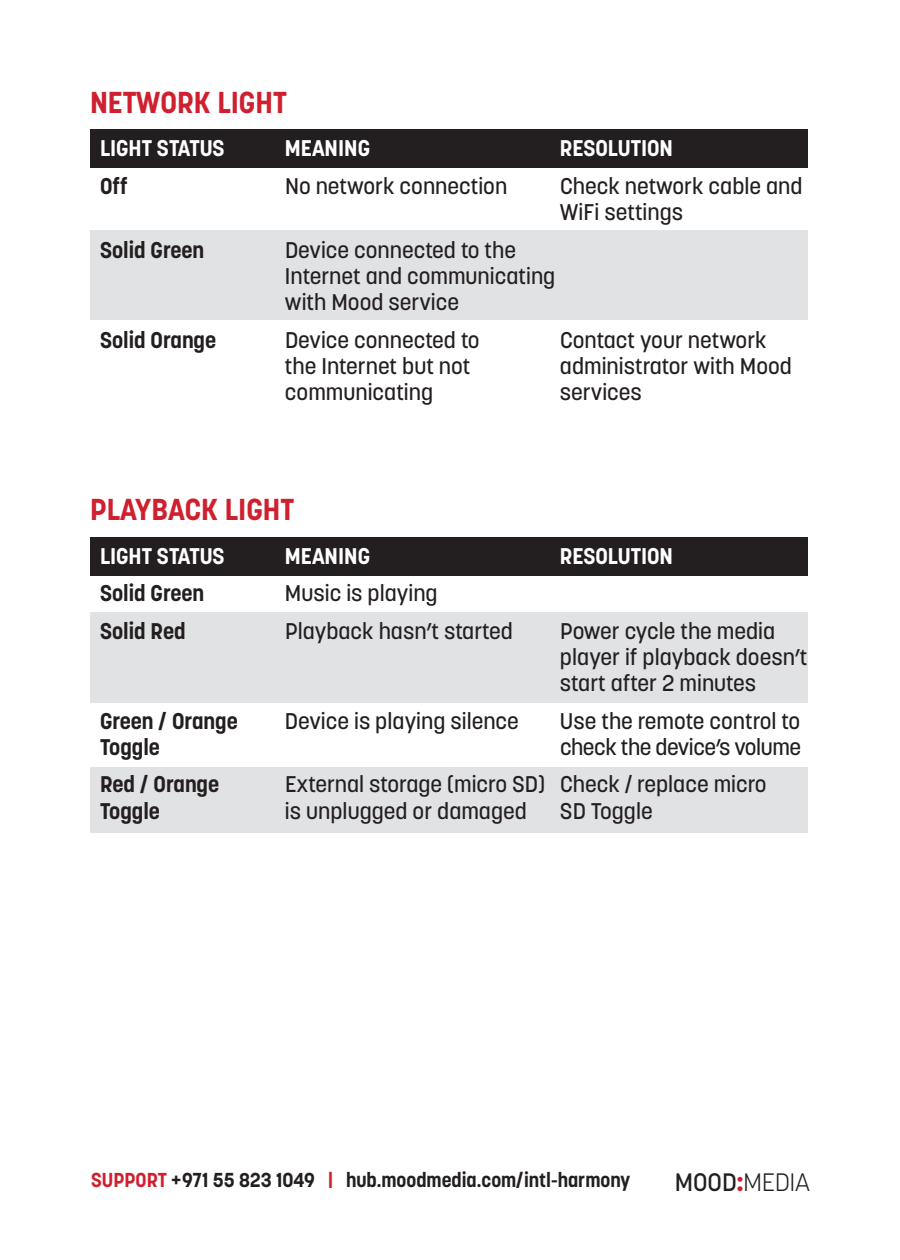
<style>
.page{position:relative;width:900px;height:1260px;background:#fff}
.page>*{position:absolute;margin:0;border:0;box-sizing:border-box;transform-origin:0 0}
.t1{font:700 30px "Korolev";color:#cf202f}
.t2{font:300 25px "Korolev";color:#231f20}
.t3{font:500 22.5px/26.2px "Korolev";color:#231f20}
.t4{font:700 22.5px "Korolev";color:#231f20}
.t5{font:700 22.5px "Korolev";color:#fff}
.t6{font:500 22.5px "Korolev";letter-spacing:-.02em;color:#231f20}
.t7{font:700 20px "Korolev";color:#231f20}
.s1{color:#cf202f}
.s2{font-weight:500}
.s3{font-weight:800;color:#cf202f}
</style>
<div class="page">
<div style="left:90px;top:129px;width:718px;height:39px;background:#231f20"></div>
<div style="left:90px;top:537px;width:718px;height:39px;background:#231f20"></div>
<div style="left:90px;top:230px;width:718px;height:90px;background:#e1e2e4"></div>
<div style="left:90px;top:613px;width:718px;height:90px;background:#e1e2e4"></div>
<div style="left:90px;top:767px;width:718px;height:65px;background:#e1e2e4"></div>
<p class="t1" style="left:90px;top:83px;width:198px">NETWORK LIGHT</p>
<p class="t5" style="left:100px;top:134px;width:126px">LIGHT STATUS</p>
<p class="t5" style="left:285px;top:134px;width:87px">MEANING</p>
<p class="t5" style="left:560px;top:134px;width:115px">RESOLUTION</p>
<p class="t4" style="left:100px;top:172px;width:29px">Off</p>
<p class="t3" style="left:285px;top:173px;width:224px">No network connection</p>
<p class="t3" style="left:560px;top:173px;width:244px">Check network cable and<br>WiFi settings</p>
<p class="t4" style="left:100px;top:235px;width:106px">Solid Green</p>
<p class="t3" style="left:285px;top:236px;width:272px">Device connected to the<br>Internet and communicating with Mood service</p>
<p class="t4" style="left:100px;top:325px;width:118px">Solid Orange</p>
<p class="t3" style="left:285px;top:326px;width:196px">Device connected to</p>
<p class="t3" style="left:560px;top:326px;width:208px">Contact your network</p>
<p class="t3" style="left:285px;top:353px;width:187px">the Internet but not</p>
<p class="t3" style="left:560px;top:353px;width:234px">administrator with Mood</p>
<p class="t3" style="left:285px;top:379px;width:150px">communicating</p>
<p class="t3" style="left:560px;top:379px;width:83px">services</p>
<p class="t1" style="left:90px;top:490px;width:206px">PLAYBACK LIGHT</p>
<p class="t5" style="left:100px;top:542px;width:126px">LIGHT STATUS</p>
<p class="t5" style="left:285px;top:542px;width:87px">MEANING</p>
<p class="t5" style="left:560px;top:542px;width:115px">RESOLUTION</p>
<p class="t4" style="left:100px;top:579px;width:106px">Solid Green</p>
<p class="t3" style="left:285px;top:580px;width:154px">Music is playing</p>
<p class="t4" style="left:100px;top:617px;width:87px">Solid Red</p>
<p class="t3" style="left:285px;top:618px;width:230px">Playback hasn’t started</p>
<p class="t3" style="left:560px;top:618px;width:249px">Power cycle the media player if playback doesn’t start after 2 minutes</p>
<p class="t4" style="left:100px;top:707px;width:139px">Green / Orange</p>
<p class="t3" style="left:285px;top:708px;width:235px">Device is playing silence</p>
<p class="t3" style="left:560px;top:708px;width:242px">Use the remote control to</p>
<p class="t4" style="left:100px;top:733px;width:61px">Toggle</p>
<p class="t6" style="left:560px;top:733px;width:243px">check the device’s volume</p>
<p class="t4" style="left:100px;top:770px;width:121px">Red / Orange</p>
<p class="t3" style="left:285px;top:771px;width:483px">External storage (micro SD) Check / replace micro</p>
<p class="t4" style="left:100px;top:797px;width:61px">Toggle</p>
<p class="t3" style="left:285px;top:798px;width:243px">is unplugged or damaged</p>
<p class="t3" style="left:560px;top:798px;width:94px">SD Toggle</p>
<p class="t7" style="left:91px;top:1167px;width:541px"><span class="s1">SUPPORT</span> +971 55 823 1049 <span class="s1">|</span> hub.moodmedia.com/intl-harmony</p>
<p class="t2" style="left:675px;top:1167px;width:137px"><span class="s2">MOOD</span><span class="s3">:</span>MEDIA</p>
</div>
